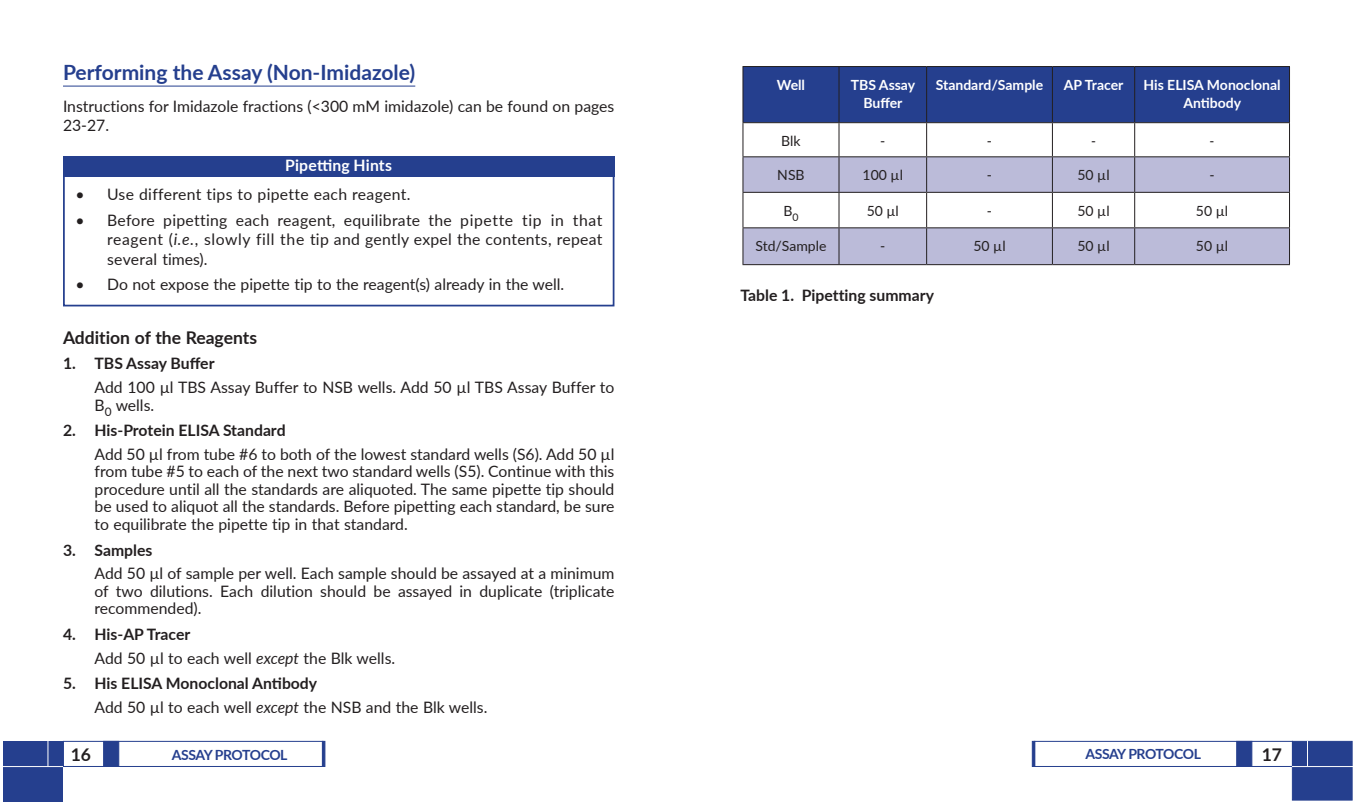
<style>
.page{position:relative;width:1355px;height:804px;background:#fff}
.page>*{position:absolute;margin:0;border:0;box-sizing:border-box;transform-origin:0 0}
.Heading_-_Assay_Prot{font:700 21px "Lato";color:#253f8e}
.Sub-heading{font:700 17.5px "Lato";color:#231f20}
.Numbered_Data{font:15.75px/17.5px "Lato";color:#231f20;text-align:justify}
.Body_Text_-_Bold{font:700 15.75px "Lato";color:#231f20}
.Body_Text{font:15.75px/19.2px "Lato";color:#231f20}
.Numbered_Data-2{font:15.75px "Lato";letter-spacing:.02em;color:#231f20}
.Hints_Heading{font:700 15.75px "Lato";letter-spacing:.01em;color:#fff}
.Table_Heading{font:700 14px/17.5px "Lato";color:#fff;text-align:center}
.Table_Body_Text{font:14px "Lato";color:#231f20}
.t1{font:700 14px "Lato";letter-spacing:-.04em;color:#253f8e}
.Table_Body_Text-2{font:14px "Lato";color:#231f20;scale:.94 1}
.s1{font-style:italic}
</style>
<div class="page">
<div style="left:3px;top:740px;width:60px;height:61px;background:#253f8e"></div>
<div style="left:63px;top:740px;width:260px;height:26px;border:1px solid #253f8e"></div>
<div style="left:103px;top:740px;width:16px;height:26px;background:#253f8e;border:1px solid #253f8e"></div>
<hr style="left:322px;top:740px;width:3px;height:26px;background:#253f8e">
<div style="left:1291px;top:740px;width:61px;height:60px;background:#253f8e;border:1px solid #253f8e"></div>
<div style="left:1033px;top:740px;width:259px;height:26px;border:1px solid #253f8e"></div>
<div style="left:1236px;top:740px;width:16px;height:26px;background:#253f8e;border:1px solid #253f8e"></div>
<div style="left:1032px;top:740px;width:3px;height:26px;background:#253f8e;border:1px solid #253f8e"></div>
<svg style="left:48px;top:740px;width:1px;height:25px"></svg>
<hr style="left:0;top:765px;width:63px;height:1px;background:#fff">
<svg style="left:1307px;top:740px;width:1px;height:25px"></svg>
<hr style="left:1292px;top:765px;width:62px;height:1px;background:#fff">
<hr style="left:63px;top:86px;width:352px;height:1px;background:#253f8e">
<div style="left:63px;top:156px;width:551px;height:150px;border:2px solid #253f8e"></div>
<div style="left:63px;top:156px;width:551px;height:21px;background:#253f8e"></div>
<div style="left:743px;top:67px;width:546px;height:55px;background:#253f8e"></div>
<svg style="left:743px;top:123px;width:546px;height:33px"></svg>
<svg style="left:743px;top:157px;width:546px;height:107px;fill:#bbbbd9"></svg>
<hr style="left:742px;top:66px;width:97px;height:1px;background:#231f20">
<hr style="left:742px;top:67px;width:1px;height:55px;background:#231f20">
<hr style="left:742px;top:122px;width:97px;height:1px;background:#231f20">
<hr style="left:742px;top:123px;width:1px;height:33px;background:#231f20">
<hr style="left:742px;top:156px;width:97px;height:1px;background:#231f20">
<hr style="left:742px;top:157px;width:1px;height:35px;background:#231f20">
<hr style="left:742px;top:192px;width:97px;height:1px;background:#231f20">
<hr style="left:742px;top:193px;width:1px;height:34px;background:#231f20">
<hr style="left:742px;top:227px;width:97px;height:1px;background:#231f20">
<hr style="left:742px;top:228px;width:1px;height:36px;background:#231f20">
<hr style="left:742px;top:264px;width:97px;height:1px;background:#231f20">
<hr style="left:839px;top:66px;width:87px;height:1px;background:#231f20">
<hr style="left:838px;top:67px;width:1px;height:55px;background:#231f20">
<hr style="left:839px;top:122px;width:87px;height:1px;background:#231f20">
<hr style="left:838px;top:123px;width:1px;height:33px;background:#231f20">
<hr style="left:839px;top:156px;width:87px;height:1px;background:#231f20">
<hr style="left:838px;top:157px;width:1px;height:35px;background:#231f20">
<hr style="left:839px;top:192px;width:87px;height:1px;background:#231f20">
<hr style="left:838px;top:193px;width:1px;height:34px;background:#231f20">
<hr style="left:839px;top:227px;width:87px;height:1px;background:#231f20">
<hr style="left:838px;top:228px;width:1px;height:36px;background:#231f20">
<hr style="left:839px;top:264px;width:87px;height:1px;background:#231f20">
<hr style="left:926px;top:66px;width:126px;height:1px;background:#231f20">
<hr style="left:926px;top:67px;width:1px;height:55px;background:#231f20">
<hr style="left:1052px;top:66px;width:82px;height:1px;background:#231f20">
<hr style="left:1052px;top:67px;width:1px;height:55px;background:#231f20">
<hr style="left:1134px;top:66px;width:156px;height:1px;background:#231f20">
<hr style="left:1134px;top:67px;width:1px;height:55px;background:#231f20">
<hr style="left:1289px;top:67px;width:1px;height:55px;background:#231f20">
<hr style="left:926px;top:122px;width:126px;height:1px;background:#231f20">
<hr style="left:926px;top:123px;width:1px;height:33px;background:#231f20">
<hr style="left:1052px;top:122px;width:82px;height:1px;background:#231f20">
<hr style="left:1052px;top:123px;width:1px;height:33px;background:#231f20">
<hr style="left:1134px;top:122px;width:156px;height:1px;background:#231f20">
<hr style="left:1134px;top:123px;width:1px;height:33px;background:#231f20">
<hr style="left:1289px;top:123px;width:1px;height:33px;background:#231f20">
<hr style="left:926px;top:156px;width:126px;height:1px;background:#231f20">
<hr style="left:926px;top:157px;width:1px;height:35px;background:#231f20">
<hr style="left:1052px;top:156px;width:82px;height:1px;background:#231f20">
<hr style="left:1052px;top:157px;width:1px;height:35px;background:#231f20">
<hr style="left:1134px;top:156px;width:156px;height:1px;background:#231f20">
<hr style="left:1134px;top:157px;width:1px;height:35px;background:#231f20">
<hr style="left:1289px;top:157px;width:1px;height:35px;background:#231f20">
<hr style="left:926px;top:192px;width:126px;height:1px;background:#231f20">
<hr style="left:926px;top:193px;width:1px;height:34px;background:#231f20">
<hr style="left:1052px;top:192px;width:82px;height:1px;background:#231f20">
<hr style="left:1052px;top:193px;width:1px;height:34px;background:#231f20">
<hr style="left:1134px;top:192px;width:156px;height:1px;background:#231f20">
<hr style="left:1134px;top:193px;width:1px;height:34px;background:#231f20">
<hr style="left:1289px;top:193px;width:1px;height:34px;background:#231f20">
<hr style="left:926px;top:227px;width:126px;height:1px;background:#231f20">
<hr style="left:926px;top:228px;width:1px;height:36px;background:#231f20">
<hr style="left:1052px;top:227px;width:82px;height:1px;background:#231f20">
<hr style="left:1052px;top:228px;width:1px;height:36px;background:#231f20">
<hr style="left:1134px;top:227px;width:156px;height:1px;background:#231f20">
<hr style="left:1134px;top:228px;width:1px;height:36px;background:#231f20">
<hr style="left:1289px;top:228px;width:1px;height:36px;background:#231f20">
<hr style="left:926px;top:264px;width:126px;height:1px;background:#231f20">
<hr style="left:1052px;top:264px;width:82px;height:1px;background:#231f20">
<hr style="left:1134px;top:264px;width:156px;height:1px;background:#231f20">
<p class="Heading_-_Assay_Prot" style="left:63px;top:57px;width:354px">Performing the Assay (Non-Imidazole)</p>
<p class="Body_Text" style="left:63px;top:96px;width:553px">Instructions for Imidazole fractions (&lt;300 mM imidazole) can be found on pages<br>23-27.</p>
<p class="Hints_Heading" style="left:285px;top:154px;width:108px">Pipetting Hints</p>
<p class="Numbered_Data-2" style="left:76px;top:183px;width:336px">• Use different tips to pipette each reagent.</p>
<p class="Numbered_Data" style="left:107px;top:210px;width:497px;line-height:19.2px;text-indent:-32px">• Before pipetting each reagent, equilibrate the pipette tip in that reagent (<span class="s1">i.e.</span>, slowly fill the tip and gently expel the contents, repeat several times).</p>
<p class="Numbered_Data" style="left:76px;top:275px;width:490px">• Do not expose the pipette tip to the reagent(s) already in the well.</p>
<p class="Sub-heading" style="left:63px;top:324px;width:195px">Addition of the Reagents</p>
<p class="Body_Text_-_Bold" style="left:63px;top:352px;width:153px">1. TBS Assay Buffer</p>
<p class="Numbered_Data" style="left:94px;top:377px;width:521px">Add 100 µl TBS Assay Buffer to NSB wells. Add 50 µl TBS Assay Buffer to<br>B<sub>0</sub> wells.</p>
<p class="Body_Text_-_Bold" style="left:63px;top:418px;width:224px">2. His-Protein ELISA Standard</p>
<p class="Numbered_Data" style="left:94px;top:444px;width:521px">Add 50 µl from tube #6 to both of the lowest standard wells (S6). Add 50 µl from tube #5 to each of the next two standard wells (S5). Continue with this procedure until all the standards are aliquoted. The same pipette tip should be used to aliquot all the standards. Before pipetting each standard, be sure to equilibrate the pipette tip in that standard.</p>
<p class="Body_Text_-_Bold" style="left:63px;top:538px;width:91px">3. Samples</p>
<p class="Numbered_Data" style="left:94px;top:564px;width:521px">Add 50 µl of sample per well. Each sample should be assayed at a minimum of two dilutions. Each dilution should be assayed in duplicate (triplicate recommended).</p>
<p class="Body_Text_-_Bold" style="left:63px;top:622px;width:129px">4. His-AP Tracer</p>
<p class="Numbered_Data" style="left:94px;top:648px;width:302px">Add 50 µl to each well <span class="s1">except</span> the Blk wells.</p>
<p class="Body_Text_-_Bold" style="left:63px;top:671px;width:256px">5. His ELISA Monoclonal Antibody</p>
<p class="Numbered_Data" style="left:94px;top:697px;width:394px">Add 50 µl to each well <span class="s1">except</span> the NSB and the Blk wells.</p>
<p class="Table_Heading" style="left:777px;top:76px;width:30px">Well</p>
<p class="Table_Heading" style="left:850px;top:76px;width:66px">TBS Assay<br>Buffer</p>
<p class="Table_Heading" style="left:935px;top:76px;width:109px">Standard/Sample</p>
<p class="Table_Heading" style="left:1064px;top:76px;width:61px">AP Tracer</p>
<p class="Table_Heading" style="left:1143px;top:76px;width:139px">His ELISA Monoclonal<br>Antibody</p>
<p class="Table_Body_Text" style="left:781px;top:131px;width:21px">Blk</p>
<p class="Table_Body_Text" style="left:880px;top:131px;width:7px">-</p>
<p class="Table_Body_Text" style="left:987px;top:131px;width:7px">-</p>
<p class="Table_Body_Text-2" style="left:1091px;top:131px;width:7px">-</p>
<p class="Table_Body_Text-2" style="left:1209px;top:131px;width:7px">-</p>
<p class="Table_Body_Text" style="left:777px;top:165px;width:29px">NSB</p>
<p class="Table_Body_Text" style="left:862px;top:165px;width:42px">100 µl</p>
<p class="Table_Body_Text" style="left:987px;top:165px;width:7px">-</p>
<p class="Table_Body_Text" style="left:1077px;top:165px;width:34px">50 µl</p>
<p class="Table_Body_Text" style="left:1209px;top:165px;width:7px">-</p>
<p class="Table_Body_Text" style="left:783px;top:201px;width:17px">B<sub>0</sub></p>
<p class="Table_Body_Text" style="left:866px;top:201px;width:34px">50 µl</p>
<p class="Table_Body_Text" style="left:987px;top:201px;width:7px">-</p>
<p class="Table_Body_Text" style="left:1077px;top:201px;width:34px">50 µl</p>
<p class="Table_Body_Text" style="left:1196px;top:201px;width:34px">50 µl</p>
<p class="Table_Body_Text" style="left:755px;top:236px;width:72px">Std/Sample</p>
<p class="Table_Body_Text" style="left:880px;top:236px;width:7px">-</p>
<p class="Table_Body_Text" style="left:973px;top:236px;width:34px">50 µl</p>
<p class="Table_Body_Text" style="left:1077px;top:236px;width:34px">50 µl</p>
<p class="Table_Body_Text" style="left:1196px;top:236px;width:34px">50 µl</p>
<p class="Body_Text_-_Bold" style="left:740px;top:283px;width:195px">Table 1. Pipetting summary</p>
<p class="Sub-heading" style="left:71px;top:741px;width:22px">16</p>
<p class="t1" style="left:172px;top:744px;width:117px">ASSAY PROTOCOL</p>
<p class="t1" style="left:1085px;top:743px;width:117px">ASSAY PROTOCOL</p>
<p class="Sub-heading" style="left:1261px;top:741px;width:22px">17</p>
</div>
